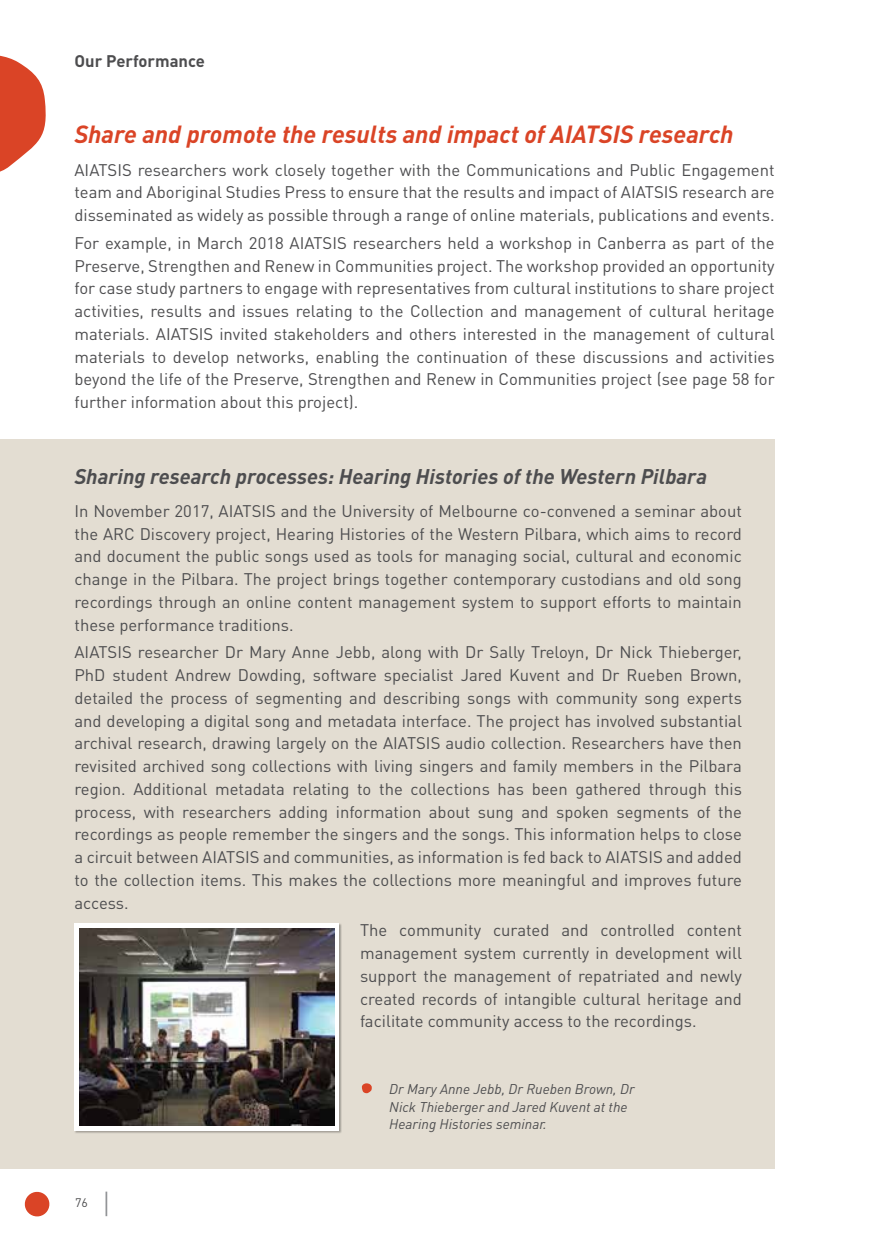
<style>
.page{position:relative;width:874px;height:1241px;background:#fff}
.page>*{position:absolute;margin:0;border:0;box-sizing:border-box;transform-origin:0 0}
.t1{font:italic 700 24.5px "DINOT";color:#da4426}
.t2{font:italic 700 21px "DINOT";color:#4d4d4f}
.t3{font:16.62px/22.8px "DINOT";color:#4d4d4f;text-align:justify}
.t4{font:700 16.62px "DINOT";color:#4d4d4f}
.t5{font:italic 14px/17.5px "DINOT";color:#4d4d4f}
.t6{font:12.25px "DINOT";color:#4d4d4f}
</style>
<div class="page">
<div style="left:0;top:439px;width:774px;height:729px;background:#e3ddd2"></div>
<svg style="left:361px;top:1083px;width:10px;height:10px"></svg>
<div style="left:74px;top:923px;width:267px;height:210px;background:#000;opacity:.3"></div>
<div style="left:74px;top:923px;width:265px;height:207px;background:#fff"></div>
<img style="left:79px;top:928px;width:255px;height:197px">
<svg style="left:0;top:55px;width:46px;height:117px"></svg>
<hr style="left:105px;top:1191px;width:2px;height:24px;background:#939598">
<svg style="left:24px;top:1191px;width:26px;height:26px"></svg>
<p class="t4" style="left:74px;top:50px;width:132px">Our Performance</p>
<h1 class="t1" style="left:74px;top:117px;width:660px">Share and promote the results and impact of AIATSIS research</h1>
<p class="t3" style="left:74px;top:157px;width:701px">AIATSIS researchers work closely together with the Communications and Public Engagement team and Aboriginal Studies Press to ensure that the results and impact of AIATSIS research are disseminated as widely as possible through a range of online materials, publications and events.</p>
<p class="t3" style="left:74px;top:231px;width:701px">For example, in March 2018 AIATSIS researchers held a workshop in Canberra as part of the Preserve, Strengthen and Renew in Communities project. The workshop provided an opportunity for case study partners to engage with representatives from cultural institutions to share project activities, results and issues relating to the Collection and management of cultural heritage materials. AIATSIS invited stakeholders and others interested in the management of cultural materials to develop networks, enabling the continuation of these discussions and activities beyond the life of the Preserve, Strengthen and Renew in Communities project (see page 58 for further information about this project).</p>
<p class="t2" style="left:74px;top:462px;width:633px">Sharing research processes: Hearing Histories of the Western Pilbara</p>
<p class="t3" style="left:74px;top:498px;width:668px">In November 2017, AIATSIS and the University of Melbourne co-convened a seminar about the ARC Discovery project, Hearing Histories of the Western Pilbara, which aims to record and document the public songs used as tools for managing social, cultural and economic change in the Pilbara. The project brings together contemporary custodians and old song recordings through an online content management system to support efforts to maintain these performance traditions.</p>
<p class="t3" style="left:74px;top:640px;width:668px">AIATSIS researcher Dr Mary Anne Jebb, along with Dr Sally Treloyn, Dr Nick Thieberger, PhD student Andrew Dowding, software specialist Jared Kuvent and Dr Rueben Brown, detailed the process of segmenting and describing songs with community song experts and developing a digital song and metadata interface. The project has involved substantial archival research, drawing largely on the AIATSIS audio collection. Researchers have then revisited archived song collections with living singers and family members in the Pilbara region. Additional metadata relating to the collections has been gathered through this process, with researchers adding information about sung and spoken segments of the recordings as people remember the singers and the songs. This information helps to close a circuit between AIATSIS and communities, as information is fed back to AIATSIS and added to the collection items. This makes the collections more meaningful and improves future access.</p>
<p class="t3" style="left:360px;top:918px;width:383px">The community curated and controlled content management system currently in development will support the management of repatriated and newly created records of intangible cultural heritage and facilitate community access to the recordings.</p>
<p class="t6" style="left:75px;top:1193px;width:14px">76</p>
<p class="t5" style="left:389px;top:1079px;width:247px">Dr Mary Anne Jebb, Dr Rueben Brown, Dr<br>Nick Thieberger and Jared Kuvent at the<br>Hearing Histories seminar.</p>
</div>
